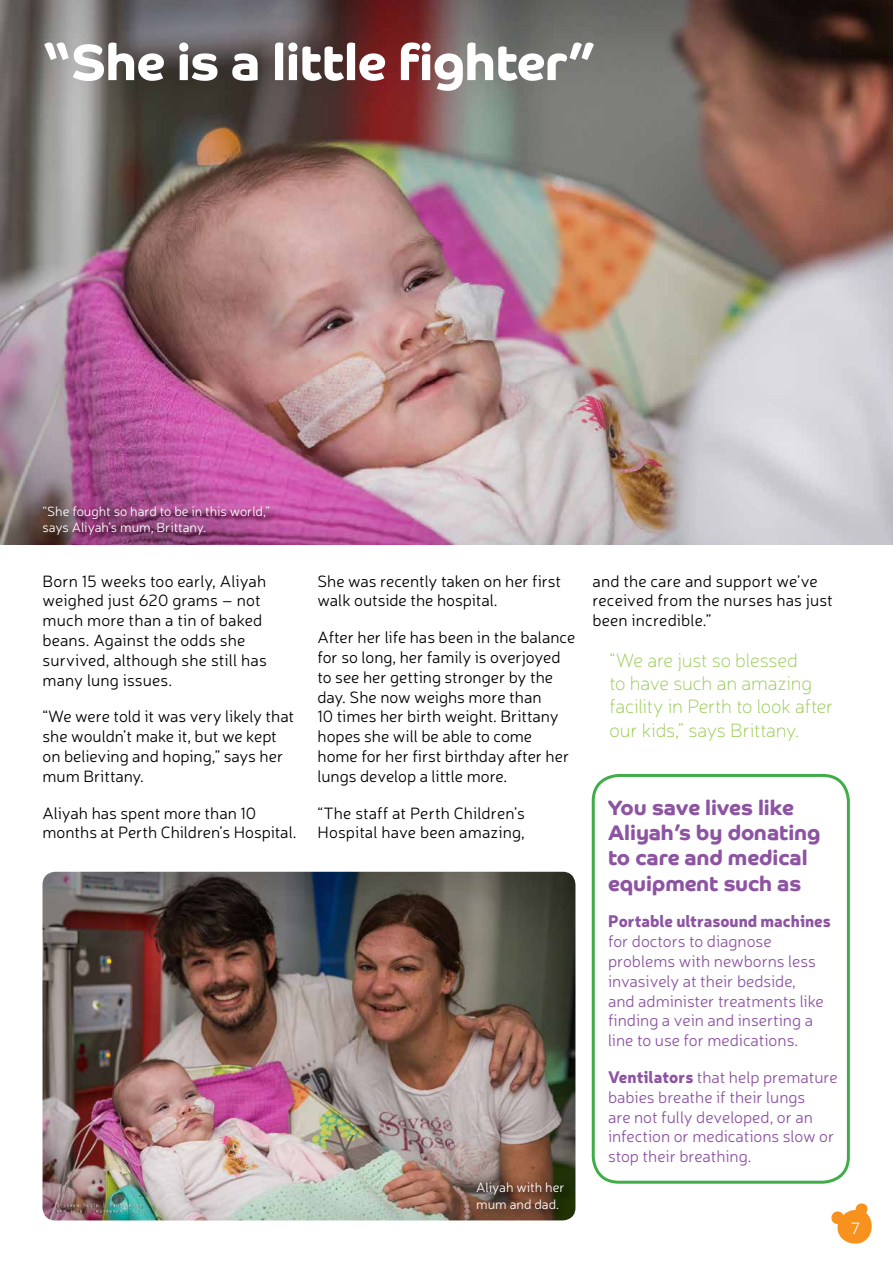
<style>
.page{position:relative;width:893px;height:1263px;background:#fff}
.page>*{position:absolute;margin:0;border:0;box-sizing:border-box;transform-origin:0 0}
.t1{font:700 51px "Co Headline";letter-spacing:-.01em;color:#fff}
.t2{font:700 21px/25.2px "Co Headline";color:#8d54a2}
.t3{font:100 19.5px/23.4px "Neris";letter-spacing:-.01em;color:#96ca4f}
.t4{font:300 16.5px/19.8px "Neris";color:#000}
.t5{font:300 16.5px/19.8px "Neris";color:#8d54a2}
.t6{font:900 16.5px "Neris";color:#8d54a2}
.t7{font:300 16.5px "Neris";color:#fff}
.t8{font:300 13.5px/16.2px "Neris";color:#fff}
.s1{font-weight:900}
</style>
<div class="page">
<img style="left:0;top:0;width:893px;height:544px">
<svg style="left:831px;top:1203px;width:41px;height:41px"></svg>
<div style="left:40px;top:503px;width:241px;height:44px;background:#000;opacity:.85"></div>
<img style="left:43px;top:872px;width:532px;height:348px">
<div style="left:592px;top:774px;width:258px;height:410px;border:3px solid #41ad49;border-radius:26px"></div>
<div style="left:474px;top:1179px;width:101px;height:42px;background:#000;opacity:.85"></div>
<h1 class="t1" style="left:43px;top:33px;width:555px">“She is a little fighter”</h1>
<p class="t8" style="left:43px;top:503px;width:229px">“She fought so hard to be in this world,” says Aliyah’s mum, Brittany.</p>
<p class="t4" style="left:43px;top:570px;width:226px">Born 15 weeks too early, Aliyah weighed just 620 grams – not much more than a tin of baked beans. Against the odds she survived, although she still has many lung issues.</p>
<p class="t4" style="left:43px;top:706px;width:253px">“We were told it was very likely that she wouldn’t make it, but we kept on believing and hoping,” says her mum Brittany.</p>
<p class="t4" style="left:43px;top:802px;width:256px">Aliyah has spent more than 10 months at Perth Children’s Hospital.</p>
<p class="t4" style="left:317px;top:570px;width:245px">She was recently taken on her first walk outside the hospital.</p>
<p class="t4" style="left:317px;top:627px;width:259px">After her life has been in the balance for so long, her family is overjoyed to see her getting stronger by the day. She now weighs more than<br>10 times her birth weight. Brittany hopes she will be able to come home for her first birthday after her lungs develop a little more.</p>
<p class="t4" style="left:317px;top:802px;width:209px">“The staff at Perth Children’s<br>Hospital have been amazing,</p>
<p class="t8" style="left:476px;top:1179px;width:90px">Aliyah with her mum and dad.</p>
<p class="t4" style="left:592px;top:570px;width:242px">and the care and support we’ve received from the nurses has just been incredible.”</p>
<p class="t3" style="left:609px;top:648px;width:225px">“We are just so blessed<br>to have such an amazing facility in Perth to look after our kids,” says Brittany.</p>
<p class="t2" style="left:608px;top:795px;width:214px">You save lives like<br>Aliyah’s by donating to care and medical equipment such as</p>
<p class="t6" style="left:608px;top:909px;width:224px">Portable ultrasound machines</p>
<p class="t5" style="left:608px;top:931px;width:217px">for doctors to diagnose problems with newborns less invasively at their bedside, and administer treatments like finding a vein and inserting a line to use for medications.</p>
<p class="t5" style="left:608px;top:1067px;width:231px"><span class="s1">Ventilators</span> that help premature babies breathe if their lungs<br>are not fully developed, or an infection or medications slow or stop their breathing.</p>
<p class="t7" style="left:851px;top:1217px;width:11px">7</p>
</div>
